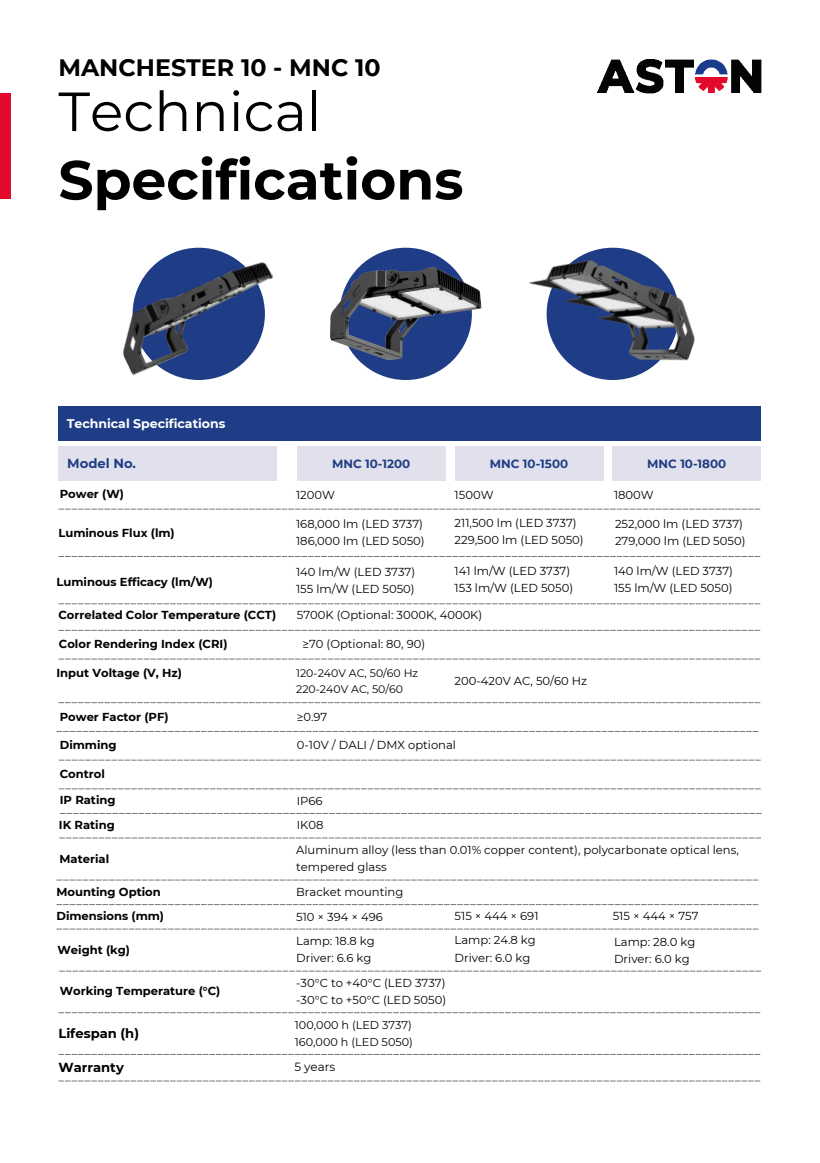
<style>
.page{position:relative;width:820px;height:1163px;background:#fff}
.page>*{position:absolute;margin:0;border:0;box-sizing:border-box;transform-origin:0 0}
.t1{font:700 55px/68.4px "Montserrat";color:#000}
.t2{font:700 23.75px "Montserrat";color:#000}
.t3{font:700 13.12px "Montserrat";color:#000}
.t4{font:700 13.12px "Montserrat";color:#1e3d83}
.t5{font:700 12.5px "Montserrat";color:#fff}
.t6{font:700 11.88px "Montserrat";color:#1e3d83}
.t7{font:11.88px "Montserrat";color:#000}
.t8{font:11.56px/17.4px "Montserrat";color:#000}
.t9{font:700 11.56px "Montserrat";color:#000}
.t10{font:11.25px "Montserrat";color:#000}
.t11{font:10.94px "Montserrat";color:#000}
.s1{font-weight:400}
</style>
<div class="page">
<img style="left:0;top:94px;width:10px;height:104px">
<div style="left:339px;top:248px;width:133px;height:132px;background:#1f3d87;border-radius:50%"></div>
<img style="left:597px;top:60px;width:164px;height:34px">
<div style="left:58px;top:406px;width:703px;height:35px;background:#1f3d87"></div>
<svg style="left:58px;top:508px;width:703px;height:1px"></svg>
<svg style="left:58px;top:556px;width:703px;height:1px"></svg>
<svg style="left:58px;top:603px;width:703px;height:1px"></svg>
<img style="left:330px;top:261px;width:152px;height:106px">
<img style="left:122px;top:247px;width:152px;height:133px">
<div style="left:58px;top:446px;width:219px;height:34px;background:#e0e1ec"></div>
<img style="left:529px;top:247px;width:166px;height:133px">
<svg style="left:58px;top:630px;width:703px;height:1px"></svg>
<svg style="left:58px;top:658px;width:703px;height:1px"></svg>
<svg style="left:58px;top:702px;width:703px;height:1px"></svg>
<svg style="left:59px;top:759px;width:702px;height:1px"></svg>
<svg style="left:59px;top:788px;width:702px;height:1px"></svg>
<svg style="left:56px;top:731px;width:703px;height:1px"></svg>
<svg style="left:60px;top:813px;width:702px;height:1px"></svg>
<svg style="left:59px;top:837px;width:702px;height:1px"></svg>
<svg style="left:56px;top:879px;width:703px;height:1px"></svg>
<svg style="left:56px;top:904px;width:703px;height:1px"></svg>
<svg style="left:59px;top:970px;width:702px;height:1px"></svg>
<svg style="left:58px;top:1012px;width:703px;height:1px"></svg>
<svg style="left:56px;top:928px;width:703px;height:1px"></svg>
<svg style="left:58px;top:1054px;width:703px;height:1px"></svg>
<svg style="left:58px;top:1080px;width:703px;height:1px"></svg>
<div style="left:297px;top:446px;width:148px;height:34px;background:#e0e1ec"></div>
<div style="left:454px;top:446px;width:149px;height:34px;background:#e0e1ec"></div>
<div style="left:612px;top:446px;width:149px;height:34px;background:#e0e1ec"></div>
<p class="t2" style="left:58px;top:53px;width:323px">MANCHESTER 10 - MNC 10</p>
<h2 class="t1" style="left:58px;top:77px;width:406px"><span class="s1">Technical<br></span>Specifications</h2>
<p class="t5" style="left:67px;top:416px;width:160px">Technical Specifications</p>
<h1 class="t4" style="left:67px;top:455px;width:70px">Model No.</h1>
<p class="t9" style="left:60px;top:487px;width:66px">Power (W)</p>
<p class="t9" style="left:58px;top:526px;width:118px">Luminous Flux (lm)</p>
<p class="t9" style="left:56px;top:575px;width:158px">Luminous Efficacy (lm/W)</p>
<p class="t9" style="left:58px;top:608px;width:219px">Correlated Color Temperature (CCT)</p>
<h4 class="t9" style="left:59px;top:637px;width:170px">Color Rendering Index (CRI)</h4>
<h4 class="t9" style="left:56px;top:665px;width:127px">Input Voltage (V, Hz)</h4>
<h3 class="t9" style="left:60px;top:709px;width:110px">Power Factor (PF)</h3>
<h3 class="t9" style="left:60px;top:738px;width:58px">Dimming</h3>
<h3 class="t9" style="left:60px;top:767px;width:47px">Control</h3>
<p class="t9" style="left:60px;top:793px;width:57px">IP Rating</p>
<h6 class="t9" style="left:59px;top:817px;width:57px">IK Rating</h6>
<p class="t9" style="left:60px;top:852px;width:51px">Material</p>
<p class="t9" style="left:56px;top:884px;width:106px">Mounting Option</p>
<p class="t9" style="left:56px;top:909px;width:109px">Dimensions (mm)</p>
<p class="t9" style="left:57px;top:942px;width:74px">Weight (kg)</p>
<p class="t9" style="left:60px;top:984px;width:162px">Working Temperature (°C)</p>
<p class="t3" style="left:58px;top:1025px;width:82px">Lifespan (h)</p>
<p class="t3" style="left:58px;top:1059px;width:67px">Warranty</p>
<p class="t6" style="left:332px;top:456px;width:80px">MNC 10-1200</p>
<p class="t6" style="left:490px;top:456px;width:80px">MNC 10-1500</p>
<p class="t6" style="left:647px;top:456px;width:80px">MNC 10-1800</p>
<p class="t8" style="left:296px;top:486px;width:40px">1200W</p>
<p class="t8" style="left:454px;top:486px;width:40px">1500W</p>
<p class="t8" style="left:614px;top:486px;width:41px">1800W</p>
<p class="t8" style="left:296px;top:515px;width:128px">168,000 lm (LED 3737)</p>
<p class="t8" style="left:296px;top:532px;width:130px">186,000 lm (LED 5050)</p>
<p class="t8" style="left:454px;top:513px;width:124px">211,500 lm (LED 3737)</p>
<p class="t8" style="left:454px;top:531px;width:130px">229,500 lm (LED 5050)</p>
<p class="t8" style="left:615px;top:515px;width:129px">252,000 lm (LED 3737)</p>
<h6 class="t8" style="left:615px;top:532px;width:132px">279,000 lm (LED 5050)</h6>
<p class="t8" style="left:296px;top:562px;width:120px">140 lm/W (LED 3737)</p>
<p class="t8" style="left:296px;top:580px;width:120px">155 lm/W (LED 5050)</p>
<h6 class="t8" style="left:454px;top:562px;width:117px">141 lm/W (LED 3737)</h6>
<p class="t8" style="left:454px;top:579px;width:120px">153 lm/W (LED 5050)</p>
<h6 class="t8" style="left:297px;top:606px;width:187px">5700K (Optional: 3000K, 4000K)</h6>
<h6 class="t8" style="left:302px;top:635px;width:124px">≥70 (Optional: 80, 90)</h6>
<p class="t11" style="left:296px;top:666px;width:123px">120-240V AC, 50/60 Hz</p>
<p class="t11" style="left:296px;top:682px;width:108px">220-240V AC, 50/60</p>
<p class="t8" style="left:297px;top:707px;width:32px">≥0.97</p>
<p class="t8" style="left:297px;top:736px;width:161px">0-10V / DALI / DMX optional</p>
<p class="t8" style="left:454px;top:672px;width:134px">200-420V AC, 50/60 Hz</p>
<p class="t8" style="left:296px;top:791px;width:27px">IP66</p>
<p class="t8" style="left:296px;top:816px;width:28px">IK08</p>
<p class="t8" style="left:614px;top:562px;width:120px">140 lm/W (LED 3737)</p>
<p class="t8" style="left:614px;top:579px;width:120px">155 lm/W (LED 5050)</p>
<p class="t8" style="left:296px;top:841px;width:444px">Aluminum alloy (less than 0.01% copper content), polycarbonate optical lens, tempered glass</p>
<p class="t8" style="left:296px;top:883px;width:108px">Bracket mounting</p>
<p class="t8" style="left:296px;top:907px;width:88px">510 × 394 × 496</p>
<p class="t8" style="left:454px;top:907px;width:85px">515 × 444 × 691</p>
<p class="t8" style="left:612px;top:907px;width:87px">515 × 444 × 757</p>
<p class="t8" style="left:296px;top:932px;width:80px">Lamp: 18.8 kg<br>Driver: 6.6 kg</p>
<p class="t8" style="left:296px;top:974px;width:151px">-30°C to +40°C (LED 3737)</p>
<p class="t8" style="left:296px;top:991px;width:151px">-30°C to +50°C (LED 5050)</p>
<p class="t10" style="left:295px;top:1017px;width:118px">100,000 h (LED 3737)</p>
<p class="t10" style="left:295px;top:1034px;width:120px">160,000 h (LED 5050)</p>
<p class="t7" style="left:294px;top:1059px;width:43px">5 years</p>
<p class="t8" style="left:454px;top:931px;width:83px">Lamp: 24.8 kg<br>Driver: 6.0 kg</p>
<p class="t8" style="left:614px;top:932px;width:83px">Lamp: 28.0 kg<br>Driver: 6.0 kg</p>
</div>
